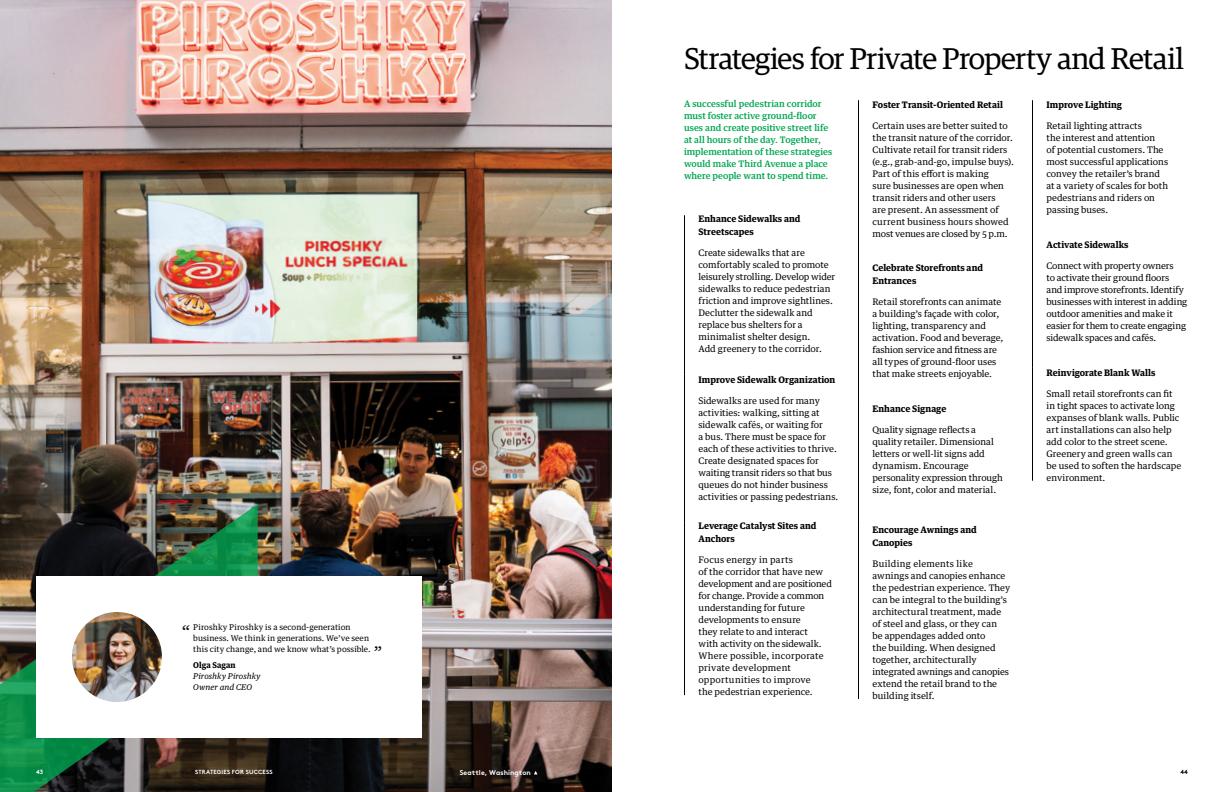
<style>
.page{position:relative;width:1224px;height:792px;background:#fff}
.page>*{position:absolute;margin:0;border:0;box-sizing:border-box;transform-origin:0 0}
.t1{font:30px "Guardian Egyp";letter-spacing:-.02em;color:#000}
.t2{font:16px "Guardian Text Egyp";color:#000}
.t3{font:9px/12px "Guardian Text Egyp";color:#000}
.t4{font:700 9px/13px "Guardian Text Egyp";color:#000}
.t5{font:500 9px/12px "Guardian Text Egyp";color:#00a651}
.t6{font:8px/11px "Guardian Text Egyp";letter-spacing:.005em;color:#000}
.t7{font:italic 8px/11px "Guardian Text Egyp";letter-spacing:.005em;color:#000}
.t8{font:700 8px "Guardian Text Egyp";letter-spacing:.005em;color:#000}
.t9{font:700 7px "Brown Std";letter-spacing:.01em;color:#fff}
.t10{font:700 6px "Brown Std";letter-spacing:.02em;color:#fff}
.t11{font:700 6px "Brown Std";color:#000}
</style>
<div class="page">
<img style="left:0;top:0;width:612px;height:792px">
<img style="left:0;top:504px;width:258px;height:288px">
<div style="left:36px;top:576px;width:386px;height:162px;background:#fff"></div>
<img style="left:72px;top:612px;width:90px;height:90px;border-radius:45px">
<hr style="left:684px;top:215px;width:1px;height:160px;background:#000">
<hr style="left:684px;top:375px;width:1px;height:147px;background:#000">
<hr style="left:684px;top:522px;width:1px;height:173px;background:#000">
<hr style="left:1032px;top:100px;width:1px;height:140px;background:#000">
<hr style="left:1032px;top:240px;width:1px;height:128px;background:#000">
<hr style="left:1032px;top:368px;width:1px;height:113px;background:#000">
<hr style="left:858px;top:100px;width:1px;height:164px;background:#000">
<hr style="left:858px;top:264px;width:1px;height:140px;background:#000">
<hr style="left:858px;top:404px;width:1px;height:122px;background:#000">
<hr style="left:858px;top:526px;width:1px;height:173px;background:#000">
<p class="t6" style="left:193px;top:621px;width:179px">Piroshky Piroshky is a second-generation business. We think in generations. We’ve seen this city change, and we know what’s possible.</p>
<p class="t8" style="left:193px;top:658px;width:44px">Olga Sagan</p>
<p class="t7" style="left:193px;top:670px;width:69px">Piroshky Piroshky<br>Owner and CEO</p>
<h2 class="t2" style="left:182px;top:618px;width:10px">“</h2>
<h2 class="t2" style="left:374px;top:639px;width:10px">”</h2>
<p class="t10" style="left:36px;top:768px;width:9px">43</p>
<p class="t10" style="left:195px;top:768px;width:79px">STRATEGIES FOR SUCCESS</p>
<p class="t9" style="left:460px;top:768px;width:73px">Seattle, Washington</p>
<h1 class="t1" style="left:684px;top:38px;width:501px">Strategies for Private Property and Retail</h1>
<p class="t5" style="left:684px;top:97px;width:150px">A successful pedestrian corridor must foster active ground-floor uses and create positive street life at all hours of the day. Together, implementation of these strategies would make Third Avenue a place where people want to spend time.</p>
<p class="t4" style="left:698px;top:212px;width:104px">Enhance Sidewalks and<br>Streetscapes</p>
<p class="t3" style="left:698px;top:246px;width:138px">Create sidewalks that are comfortably scaled to promote leisurely strolling. Develop wider sidewalks to reduce pedestrian friction and improve sightlines.<br>Declutter the sidewalk and replace bus shelters for a minimalist shelter design.<br>Add greenery to the corridor.</p>
<p class="t4" style="left:698px;top:372px;width:138px">Improve Sidewalk Organization</p>
<p class="t3" style="left:698px;top:393px;width:141px">Sidewalks are used for many activities: walking, sitting at sidewalk cafés, or waiting for<br>a bus. There must be space for each of these activities to thrive.<br>Create designated spaces for waiting transit riders so that bus queues do not hinder business activities or passing pedestrians.</p>
<p class="t4" style="left:698px;top:519px;width:120px">Leverage Catalyst Sites and<br>Anchors</p>
<p class="t3" style="left:698px;top:553px;width:135px">Focus energy in parts<br>of the corridor that have new development and are positioned for change. Provide a common understanding for future developments to ensure<br>they relate to and interact<br>with activity on the sidewalk.<br>Where possible, incorporate private development opportunities to improve<br>the pedestrian experience.</p>
<p class="t4" style="left:872px;top:97px;width:132px">Foster Transit-Oriented Retail</p>
<p class="t3" style="left:872px;top:119px;width:143px">Certain uses are better suited to the transit nature of the corridor.<br>Cultivate retail for transit riders (e.g., grab-and-go, impulse buys).<br>Part of this effort is making<br>sure businesses are open when transit riders and other users<br>are present. An assessment of current business hours showed most venues are closed by 5 p.m.</p>
<p class="t4" style="left:872px;top:260px;width:112px">Celebrate Storefronts and<br>Entrances</p>
<p class="t3" style="left:872px;top:295px;width:132px">Retail storefronts can animate a building’s façade with color, lighting, transparency and activation. Food and beverage, fashion service and fitness are all types of ground-floor uses that make streets enjoyable.</p>
<p class="t4" style="left:872px;top:401px;width:75px">Enhance Signage</p>
<p class="t3" style="left:872px;top:423px;width:132px">Quality signage reflects a quality retailer. Dimensional letters or well-lit signs add dynamism. Encourage personality expression through size, font, color and material.</p>
<p class="t4" style="left:872px;top:522px;width:106px">Encourage Awnings and<br>Canopies</p>
<p class="t3" style="left:872px;top:557px;width:139px">Building elements like awnings and canopies enhance the pedestrian experience. They can be integral to the building’s architectural treatment, made of steel and glass, or they can<br>be appendages added onto<br>the building. When designed together, architecturally integrated awnings and canopies extend the retail brand to the building itself.</p>
<p class="t4" style="left:1046px;top:97px;width:77px">Improve Lighting</p>
<p class="t3" style="left:1046px;top:119px;width:123px">Retail lighting attracts<br>the interest and attention<br>of potential customers. The most successful applications convey the retailer’s brand at a variety of scales for both pedestrians and riders on passing buses.</p>
<p class="t4" style="left:1046px;top:237px;width:84px">Activate Sidewalks</p>
<p class="t3" style="left:1046px;top:259px;width:142px">Connect with property owners<br>to activate their ground floors and improve storefronts. Identify businesses with interest in adding outdoor amenities and make it easier for them to create engaging sidewalk spaces and cafés.</p>
<p class="t4" style="left:1046px;top:365px;width:111px">Reinvigorate Blank Walls</p>
<p class="t3" style="left:1046px;top:387px;width:136px">Small retail storefronts can fit in tight spaces to activate long expanses of blank walls. Public art installations can also help add color to the street scene.<br>Greenery and green walls can be used to soften the hardscape environment.</p>
<p class="t11" style="left:1180px;top:768px;width:9px">44</p>
</div>
